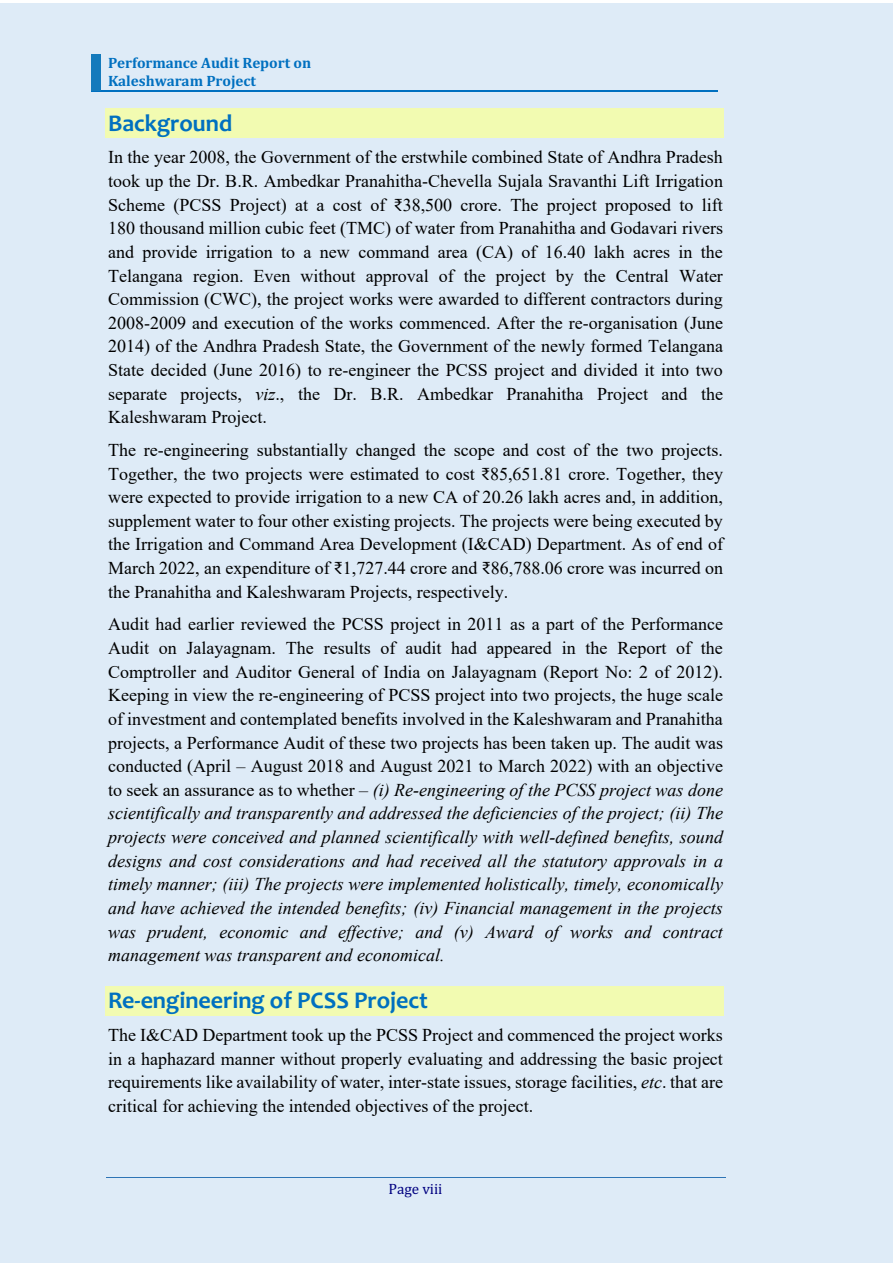
<style>
.page{position:relative;width:893px;height:1263px;background:#fff}
.page>*{position:absolute;margin:0;border:0;box-sizing:border-box;transform-origin:0 0}
.t1{font:700 24.15px "Candara";color:#0070c0}
.t2{font:18px/23.7px "Times New Roman";color:#000;text-align:justify}
.t3{font:italic 18px/23.7px "Times New Roman";color:#000;text-align:justify}
.t4{font:700 15.15px/17.7px "Cambria";letter-spacing:-.005em;color:#0070c0}
.t5{font:15.15px "Cambria";letter-spacing:-.005em;color:#000080}
.s1{font-style:italic}
.s2{font-style:normal}
</style>
<div class="page">
<div style="left:0;top:3px;width:892px;height:1260px;background:#deebf7"></div>
<div style="left:91px;top:54px;width:9px;height:18px;background:#147abc"></div>
<hr style="left:91px;top:91px;width:627px;height:1px;background:#0070c0">
<div style="left:91px;top:72px;width:9px;height:19px;background:#147abc"></div>
<hr style="left:106px;top:1177px;width:619px;height:1px;background:#2e74b5">
<div style="left:106px;top:108px;width:618px;height:29px;background:#f2fbb1"></div>
<div style="left:106px;top:986px;width:618px;height:29px;background:#f2fbb1"></div>
<p class="t4" style="left:108px;top:54px;width:205px">Performance Audit Report on<br>Kaleshwaram Project</p>
<h1 class="t1" style="left:108px;top:113px;width:126px">Background</h1>
<p class="t2" style="left:108px;top:145px;width:616px">In the year 2008, the Government of the erstwhile combined State of Andhra Pradesh took up the Dr. B.R. Ambedkar Pranahitha-Chevella Sujala Sravanthi Lift Irrigation Scheme (PCSS Project) at a cost of ₹38,500 crore. The project proposed to lift 180 thousand million cubic feet (TMC) of water from Pranahitha and Godavari rivers and provide irrigation to a new command area (CA) of 16.40 lakh acres in the Telangana region. Even without approval of the project by the Central Water Commission (CWC), the project works were awarded to different contractors during 2008-2009 and execution of the works commenced. After the re-organisation (June 2014) of the Andhra Pradesh State, the Government of the newly formed Telangana State decided (June 2016) to re-engineer the PCSS project and divided it into two separate projects, <span class="s1">viz</span>., the Dr. B.R. Ambedkar Pranahitha Project and the Kaleshwaram Project.</p>
<p class="t2" style="left:108px;top:438px;width:616px">The re-engineering substantially changed the scope and cost of the two projects.<br>Together, the two projects were estimated to cost ₹85,651.81 crore. Together, they were expected to provide irrigation to a new CA of 20.26 lakh acres and, in addition, supplement water to four other existing projects. The projects were being executed by the Irrigation and Command Area Development (I&amp;CAD) Department. As of end of March 2022, an expenditure of ₹1,727.44 crore and ₹86,788.06 crore was incurred on the Pranahitha and Kaleshwaram Projects, respectively.</p>
<p class="t3" style="left:108px;top:612px;width:616px"><span class="s2">Audit had earlier reviewed the PCSS project in 2011 as a part of the Performance Audit on Jalayagnam. The results of audit had appeared in the Report of the Comptroller and Auditor General of India on Jalayagnam (Report No: 2 of 2012).<br>Keeping in view the re-engineering of PCSS project into two projects, the huge scale of investment and contemplated benefits involved in the Kaleshwaram and Pranahitha projects, a Performance Audit of these two projects has been taken up. The audit was conducted (April – August 2018 and August 2021 to March 2022) with an objective to seek an assurance as to whether –</span> (i) Re-engineering of the PCSS project was done scientifically and transparently and addressed the deficiencies of the project; (ii) The projects were conceived and planned scientifically with well-defined benefits, sound designs and cost considerations and had received all the statutory approvals in a timely manner; (iii) The projects were implemented holistically, timely, economically and have achieved the intended benefits; (iv) Financial management in the projects was prudent, economic and effective; and (v) Award of works and contract management was transparent and economical.</p>
<h1 class="t1" style="left:108px;top:991px;width:321px">Re-engineering of PCSS Project</h1>
<p class="t2" style="left:108px;top:1023px;width:616px">The I&amp;CAD Department took up the PCSS Project and commenced the project works in a haphazard manner without properly evaluating and addressing the basic project requirements like availability of water, inter-state issues, storage facilities, <span class="s1">etc</span>. that are critical for achieving the intended objectives of the project.</p>
<p class="t5" style="left:388px;top:1179px;width:55px">Page viii</p>
</div>
